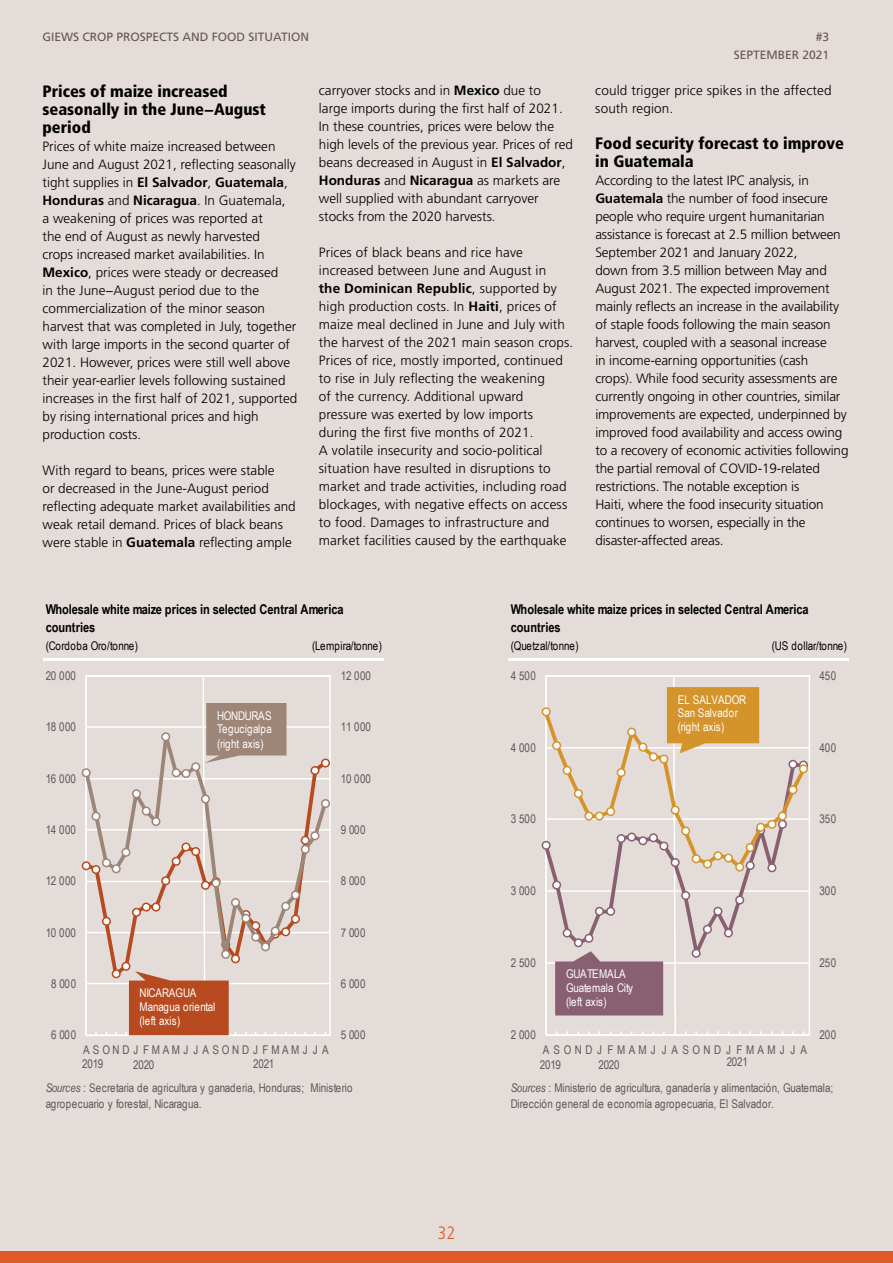
<style>
.page{position:relative;width:893px;height:1263px;background:#e3dcd8}
.page>*{position:absolute;margin:0;border:0;box-sizing:border-box;transform-origin:0 0}
.t1{font:300 condensed 18px "Frutiger LT Std";color:#de5a28}
.t2{font:900 condensed 16.5px/18px "Frutiger LT Std";color:#000}
.t3{font:300 13.5px/18px "Frutiger LT Std";color:#000}
.t4{font:700 13.5px/17.2px "Arial Narrow";letter-spacing:-.005em;color:#000}
.t5{font:12px/15.8px "Arial Narrow";letter-spacing:.005em;color:#595959}
.t6{font:12px/14px "Arial Narrow";letter-spacing:-.005em;color:#fff}
.t7{font:12px/15.8px "Arial Narrow";letter-spacing:-.02em;color:#595959}
.t8{font:12px "Arial Narrow";letter-spacing:-.02em;color:#000}
.t9{font:12px/18.6px "Frutiger LT Std";color:#67574e;text-align:right}
.t10{font:12px "Arial Narrow";letter-spacing:.24em;color:#595959}
.t11{font:12px "Arial Narrow";letter-spacing:.305em;color:#595959}
.s1{font-weight:700}
.s2{font-style:italic}
</style>
<div class="page">
<div style="left:0;top:1251px;width:893px;height:12px;background:#de5a28"></div>
<hr style="left:43px;top:659px;width:341px;height:2px;background:#fff">
<hr style="left:86px;top:983px;width:244px;height:1px;background:#fff">
<hr style="left:85px;top:676px;width:2px;height:359px;background:#fff">
<hr style="left:86px;top:1034px;width:244px;height:2px;background:#fff">
<div style="left:82px;top:862px;width:8px;height:7px;background:#fff;border-radius:50%"></div>
<div style="left:82px;top:861px;width:9px;height:9px;border:1px solid #b84a1f;border-radius:50%"></div>
<div style="left:112px;top:969px;width:9px;height:9px;border:1px solid #b84a1f;border-radius:50%"></div>
<svg style="left:86px;top:716px;width:244px;height:261px"></svg>
<svg style="left:82px;top:769px;width:8px;height:7px"></svg>
<div style="left:82px;top:768px;width:9px;height:9px;border:1px solid #9d8577;border-radius:50%"></div>
<svg style="left:92px;top:812px;width:8px;height:8px"></svg>
<div style="left:91px;top:812px;width:9px;height:9px;border:1px solid #9d8577;border-radius:50%"></div>
<svg style="left:103px;top:859px;width:7px;height:7px"></svg>
<div style="left:102px;top:858px;width:9px;height:9px;border:1px solid #9d8577;border-radius:50%"></div>
<svg style="left:112px;top:865px;width:8px;height:7px"></svg>
<div style="left:112px;top:864px;width:9px;height:9px;border:1px solid #9d8577;border-radius:50%"></div>
<div style="left:121px;top:848px;width:9px;height:9px;border:1px solid #9d8577;border-radius:50%"></div>
<div style="left:282px;top:902px;width:7px;height:8px;background:#fff;border-radius:50%"></div>
<div style="left:281px;top:902px;width:9px;height:9px;border:1px solid #9d8577;border-radius:50%"></div>
<svg style="left:292px;top:891px;width:7px;height:8px"></svg>
<div style="left:291px;top:890px;width:9px;height:9px;border:1px solid #9d8577;border-radius:50%"></div>
<div style="left:301px;top:845px;width:8px;height:8px;background:#fff;border-radius:50%"></div>
<div style="left:301px;top:845px;width:9px;height:9px;border:1px solid #9d8577;border-radius:50%"></div>
<svg style="left:311px;top:832px;width:8px;height:7px"></svg>
<div style="left:310px;top:831px;width:9px;height:9px;border:1px solid #9d8577;border-radius:50%"></div>
<svg style="left:322px;top:800px;width:7px;height:7px"></svg>
<div style="left:321px;top:799px;width:9px;height:9px;border:1px solid #9d8577;border-radius:50%"></div>
<svg style="left:125px;top:675px;width:161px;height:362px"></svg>
<hr style="left:509px;top:659px;width:340px;height:2px;background:#fff">
<div style="left:542px;top:841px;width:9px;height:9px;border:1px solid #895f72;border-radius:50%"></div>
<div style="left:542px;top:707px;width:9px;height:9px;border:1px solid #d5942b;border-radius:50%"></div>
<svg style="left:545px;top:675px;width:264px;height:361px"></svg>
<p class="t9" style="left:43px;top:27px;width:268px">GIEWS CROP PROSPECTS AND FOOD SITUATION</p>
<p class="t9" style="left:734px;top:27px;width:97px">#3<br>SEPTEMBER 2021</p>
<p class="t2" style="left:43px;top:83px;width:225px">Prices of maize increased seasonally in the June−August period</p>
<p class="t3" style="left:43px;top:138px;width:256px">Prices of white maize increased between June and August 2021, reflecting seasonally tight supplies in <span class="s1">El Salvador</span>, <span class="s1">Guatemala</span>, <span class="s1">Honduras</span> and <span class="s1">Nicaragua</span>. In Guatemala,<br>a weakening of prices was reported at<br>the end of August as newly harvested<br>crops increased market availabilities. In <span class="s1">Mexico</span>, prices were steady or decreased<br>in the June−August period due to the commercialization of the minor season harvest that was completed in July, together with large imports in the second quarter of 2021. However, prices were still well above their year-earlier levels following sustained increases in the first half of 2021, supported by rising international prices and high production costs.</p>
<p class="t3" style="left:43px;top:462px;width:255px">With regard to beans, prices were stable<br>or decreased in the June-August period reflecting adequate market availabilities and weak retail demand. Prices of black beans were stable in <span class="s1">Guatemala</span> reflecting ample</p>
<p class="t3" style="left:595px;top:82px;width:238px">could trigger price spikes in the affected south region.</p>
<p class="t2" style="left:595px;top:134px;width:250px">Food security forecast to improve in Guatemala</p>
<p class="t3" style="left:595px;top:172px;width:255px">According to the latest IPC analysis, in <span class="s1">Guatemala</span> the number of food insecure people who require urgent humanitarian assistance is forecast at 2.5 million between September 2021 and January 2022,<br>down from 3.5 million between May and August 2021. The expected improvement mainly reflects an increase in the availability of staple foods following the main season harvest, coupled with a seasonal increase<br>in income-earning opportunities (cash crops). While food security assessments are currently ongoing in other countries, similar improvements are expected, underpinned by improved food availability and access owing to a recovery of economic activities following the partial removal of COVID‑19‑related restrictions. The notable exception is<br>Haiti, where the food insecurity situation continues to worsen, especially in the disaster‑affected areas.</p>
<p class="t3" style="left:319px;top:82px;width:256px">carryover stocks and in <span class="s1">Mexico</span> due to<br>large imports during the first half of 2021.<br>In these countries, prices were below the high levels of the previous year. Prices of red beans decreased in August in <span class="s1">El Salvador</span>, <span class="s1">Honduras</span> and <span class="s1">Nicaragua</span> as markets are well supplied with abundant carryover stocks from the 2020 harvests.</p>
<p class="t3" style="left:319px;top:244px;width:256px">Prices of black beans and rice have increased between June and August in<br><span class="s1">the Dominican Republic</span>, supported by high production costs. In <span class="s1">Haiti</span>, prices of maize meal declined in June and July with the harvest of the 2021 main season crops.<br>Prices of rice, mostly imported, continued to rise in July reflecting the weakening<br>of the currency. Additional upward pressure was exerted by low imports during the first five months of 2021.<br>A volatile insecurity and socio-political situation have resulted in disruptions to market and trade activities, including road blockages, with negative effects on access to food. Damages to infrastructure and market facilities caused by the earthquake</p>
<p class="t4" style="left:46px;top:600px;width:299px">Wholesale white maize prices in selected Central America countries</p>
<p class="t8" style="left:46px;top:637px;width:94px">(Cordoba Oro/tonne)</p>
<p class="t8" style="left:312px;top:637px;width:72px">(Lempira/tonne)</p>
<p class="t5" style="left:46px;top:667px;width:32px">20 000</p>
<p class="t5" style="left:341px;top:667px;width:32px">12 000</p>
<p class="t5" style="left:46px;top:719px;width:32px">18 000</p>
<p class="t6" style="left:217px;top:708px;width:56px;text-align:justify">HONDURAS Tegucigalpa (right axis)</p>
<p class="t5" style="left:341px;top:719px;width:32px">11 000</p>
<p class="t5" style="left:46px;top:770px;width:32px">16 000</p>
<p class="t5" style="left:341px;top:770px;width:32px">10 000</p>
<p class="t5" style="left:46px;top:821px;width:32px">14 000</p>
<p class="t5" style="left:341px;top:821px;width:26px">9 000</p>
<p class="t5" style="left:46px;top:873px;width:32px">12 000</p>
<p class="t5" style="left:341px;top:873px;width:26px">8 000</p>
<p class="t5" style="left:46px;top:924px;width:32px">10 000</p>
<p class="t5" style="left:341px;top:924px;width:26px">7 000</p>
<p class="t5" style="left:51px;top:975px;width:26px">8 000</p>
<p class="t6" style="left:140px;top:986px;width:77px">NICARAGUA<br>Managua oriental (left axis)</p>
<p class="t5" style="left:341px;top:975px;width:26px">6 000</p>
<p class="t5" style="left:51px;top:1027px;width:26px">6 000</p>
<p class="t5" style="left:341px;top:1027px;width:26px">5 000</p>
<p class="t10" style="left:83px;top:1041px;width:247px">ASONDJ FMAMJ JASONDJ FMAMJ JA</p>
<p class="t5" style="left:82px;top:1055px;width:23px">2019</p>
<p class="t5" style="left:133px;top:1056px;width:23px">2020</p>
<p class="t5" style="left:253px;top:1055px;width:23px">2021</p>
<p class="t7" style="left:46px;top:1080px;width:308px"><span class="s2">Sources</span> : Secretaria de agricultura y ganaderia, Honduras; Ministerio agropecuario y forestal, Nicaragua.</p>
<h1 class="t1" style="left:438px;top:1222px;width:19px">32</h1>
<p class="t4" style="left:511px;top:600px;width:299px">Wholesale white maize prices in selected Central America countries</p>
<p class="t8" style="left:511px;top:636px;width:69px">(Quetzal/tonne)</p>
<p class="t8" style="left:772px;top:636px;width:77px">(US dollar/tonne)</p>
<p class="t5" style="left:511px;top:667px;width:26px">4 500</p>
<p class="t5" style="left:820px;top:667px;width:18px">450</p>
<p class="t6" style="left:678px;top:692px;width:70px">EL SALVADOR<br>San Salvador (right axis)</p>
<p class="t5" style="left:511px;top:739px;width:26px">4 000</p>
<p class="t5" style="left:820px;top:739px;width:18px">400</p>
<p class="t5" style="left:511px;top:811px;width:26px">3 500</p>
<p class="t5" style="left:820px;top:811px;width:18px">350</p>
<p class="t5" style="left:511px;top:883px;width:26px">3 000</p>
<p class="t5" style="left:820px;top:883px;width:18px">300</p>
<p class="t5" style="left:511px;top:954px;width:26px">2 500</p>
<p class="t5" style="left:820px;top:954px;width:18px">250</p>
<p class="t6" style="left:566px;top:967px;width:69px">GUATEMALA<br>Guatemala City (left axis)</p>
<p class="t5" style="left:511px;top:1026px;width:26px">2 000</p>
<p class="t5" style="left:820px;top:1026px;width:18px">200</p>
<p class="t11" style="left:543px;top:1040px;width:266px">ASONDJ FMAMJ JASONDJ FMAMJ JA</p>
<p class="t5" style="left:540px;top:1056px;width:23px">2019</p>
<p class="t5" style="left:598px;top:1056px;width:23px">2020</p>
<p class="t5" style="left:727px;top:1054px;width:23px">2021</p>
<p class="t5" style="left:511px;top:1079px;width:324px"><span class="s2">Sources</span> : Ministerio de agricultura, ganadería y alimentación, Guatemala;<br>Dirección general de economía agropecuaria, El Salvador.</p>
</div>
